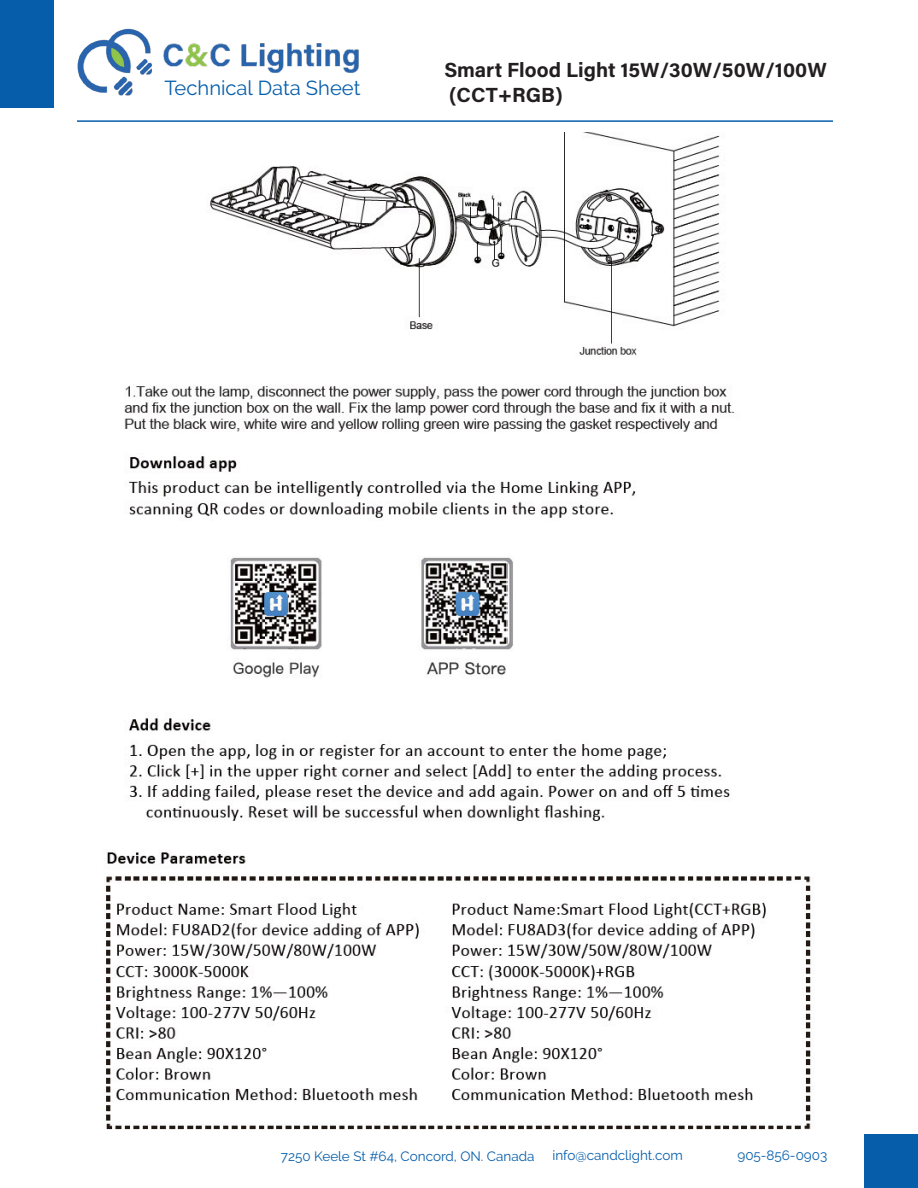
<style>
.page{position:relative;width:918px;height:1188px;background:#fff}
.page>*{position:absolute;margin:0;border:0;box-sizing:border-box;transform-origin:0 0}
.t1{font:700 20.55px/24.6px "Acumin Pro";color:#231f20}
.t2{font:20.25px "Raleway";color:#065eab}
.t3{font:13.5px "Raleway";color:#065eab}
</style>
<div class="page">
<img style="left:77px;top:28px;width:75px;height:68px">
<img style="left:163px;top:43px;width:196px;height:30px">
<div style="left:0;top:0;width:54px;height:108px;background:#065eab"></div>
<div style="left:864px;top:1134px;width:54px;height:54px;background:#065eab"></div>
<hr style="left:77px;top:120px;width:756px;height:2px;background:#065eab">
<img style="left:104px;top:132px;width:707px;height:998px">
<h2 class="t2" style="left:165px;top:76px;width:197px">Technical Data Sheet</h2>
<h1 class="t1" style="left:444px;top:57px;width:384px">Smart Flood Light 15W/30W/50W/100W (CCT+RGB)</h1>
<p class="t3" style="left:281px;top:1148px;width:255px">7250 Keele St #64, Concord, ON. Canada</p>
<p class="t3" style="left:553px;top:1147px;width:132px">info@candclight.com</p>
<p class="t3" style="left:737px;top:1147px;width:91px">905-856-0903</p>
</div>
